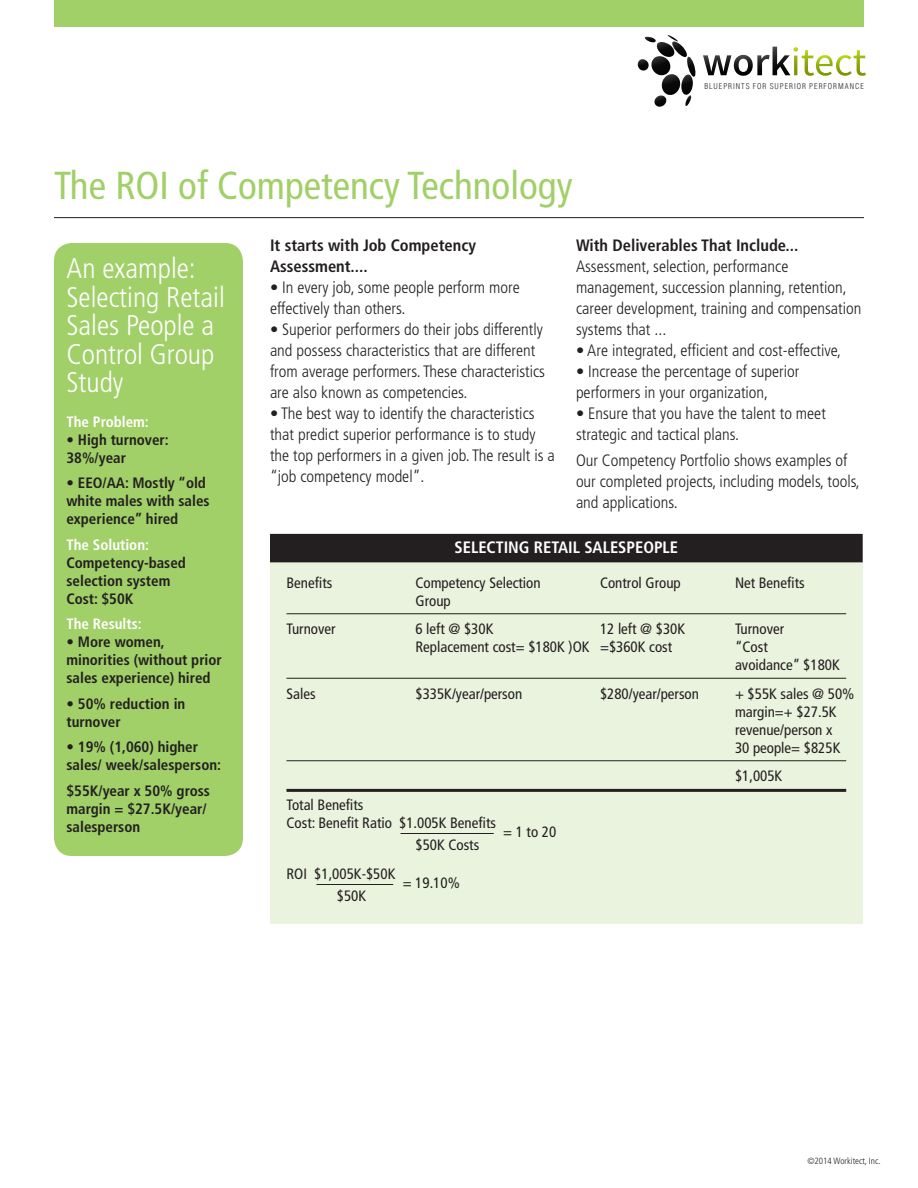
<style>
.page{position:relative;width:918px;height:1188px;background:#fff}
.page>*{position:absolute;margin:0;border:0;box-sizing:border-box;transform-origin:0 0}
.t1{font:condensed 39px "Frutiger";color:#a1cf68}
.t2{font:300 condensed 28.5px/28.5px "Frutiger";color:#fff}
.t3{font:300 condensed 16.5px/21px "Frutiger";color:#231f20}
.t4{font:700 condensed 16.5px/21px "Frutiger";color:#231f20}
.t5{font:700 condensed 16.5px "Frutiger";color:#fff}
.t6{font:condensed 15px/18px "Frutiger";color:#231f20}
.t7{font:700 condensed 15px/18px "Frutiger";color:#231f20}
.t8{font:700 condensed 15px "Frutiger";color:#fff}
.t9{font:300 condensed 9px "Frutiger";color:#231f20}
.t10{font:300 condensed 7.8px "Helvetica";letter-spacing:.125em;color:#231f20}
</style>
<div class="page">
<div style="left:270px;top:561px;width:593px;height:363px;background:#eaf3dd"></div>
<div style="left:54px;top:243px;width:189px;height:613px;background:#a1cf68;border-radius:18px"></div>
<div style="left:54px;top:0;width:810px;height:26px;background:#a1cf68"></div>
<hr style="left:54px;top:217px;width:810px;height:1px;background:#231f20">
<div style="left:270px;top:534px;width:593px;height:28px;background:#231f20"></div>
<hr style="left:286px;top:613px;width:560px;height:1px;background:#231f20">
<hr style="left:286px;top:678px;width:560px;height:1px;background:#231f20">
<hr style="left:286px;top:760px;width:560px;height:1px;background:#231f20">
<hr style="left:286px;top:789px;width:560px;height:3px;background:#231f20">
<hr style="left:400px;top:833px;width:94px;height:1px;background:#231f20">
<hr style="left:316px;top:884px;width:77px;height:1px;background:#231f20">
<svg style="left:638px;top:35px;width:58px;height:72px"></svg>
<svg style="left:703px;top:47px;width:163px;height:29px"></svg>
<h1 class="t1" style="left:54px;top:163px;width:520px">The ROI of Competency Technology</h1>
<p class="t10" style="left:704px;top:82px;width:161px">BLUEPRINTS FOR SUPERIOR PERFORMANCE</p>
<h2 class="t2" style="left:66px;top:255px;width:160px">An example:<br>Selecting Retail<br>Sales People a<br>Control Group<br>Study</h2>
<p class="t8" style="left:66px;top:413px;width:84px">The Problem:</p>
<p class="t7" style="left:66px;top:431px;width:104px">• High turnover:<br>38%/year</p>
<p class="t7" style="left:66px;top:474px;width:145px">• EEO/AA: Mostly “old white males with sales experience” hired</p>
<p class="t8" style="left:66px;top:536px;width:84px">The Solution:</p>
<p class="t7" style="left:66px;top:554px;width:121px">Competency-based selection system<br>Cost: $50K</p>
<p class="t8" style="left:66px;top:615px;width:77px">The Results:</p>
<p class="t7" style="left:66px;top:633px;width:157px">• More women, minorities (without prior sales experience) hired</p>
<p class="t7" style="left:66px;top:695px;width:120px">• 50% reduction in turnover</p>
<p class="t7" style="left:66px;top:738px;width:156px">• 19% (1,060) higher sales/ week/salesperson:</p>
<p class="t7" style="left:66px;top:782px;width:145px">$55K/year x 50% gross margin = $27.5K/year/ salesperson</p>
<p class="t4" style="left:270px;top:235px;width:208px">It starts with Job Competency<br>Assessment....</p>
<p class="t3" style="left:270px;top:277px;width:251px">• In every job, some people perform more effectively than others.</p>
<p class="t3" style="left:270px;top:319px;width:277px">• Superior performers do their jobs differently and possess characteristics that are different from average performers. These characteristics are also known as competencies.</p>
<p class="t3" style="left:270px;top:403px;width:286px">• The best way to identify the characteristics that predict superior performance is to study the top performers in a given job. The result is a “job competency model”.</p>
<p class="t4" style="left:576px;top:235px;width:224px">With Deliverables That Include...</p>
<p class="t3" style="left:576px;top:256px;width:287px">Assessment, selection, performance management, succession planning, retention, career development, training and compensation systems that ...</p>
<p class="t3" style="left:576px;top:340px;width:267px">• Are integrated, efficient and cost-effective,</p>
<p class="t3" style="left:576px;top:361px;width:225px">• Increase the percentage of superior performers in your organization,</p>
<p class="t3" style="left:576px;top:403px;width:251px">• Ensure that you have the talent to meet strategic and tactical plans.</p>
<p class="t3" style="left:576px;top:450px;width:285px">Our Competency Portfolio shows examples of our completed projects, including models, tools, and applications.</p>
<p class="t5" style="left:455px;top:538px;width:225px">SELECTING RETAIL SALESPEOPLE</p>
<p class="t6" style="left:286px;top:574px;width:47px">Benefits</p>
<p class="t6" style="left:416px;top:574px;width:127px">Competency Selection</p>
<p class="t6" style="left:600px;top:574px;width:82px">Control Group</p>
<p class="t6" style="left:735px;top:574px;width:71px">Net Benefits</p>
<p class="t6" style="left:416px;top:592px;width:37px">Group</p>
<p class="t6" style="left:286px;top:620px;width:51px">Turnover</p>
<p class="t6" style="left:416px;top:620px;width:79px">6 left @ $30K</p>
<p class="t6" style="left:600px;top:620px;width:87px">12 left @ $30K</p>
<p class="t6" style="left:735px;top:620px;width:51px">Turnover</p>
<p class="t6" style="left:416px;top:638px;width:258px">Replacement cost= $180K )OK =$360K cost</p>
<p class="t6" style="left:735px;top:638px;width:106px">“Cost<br>avoidance” $180K</p>
<p class="t6" style="left:286px;top:685px;width:31px">Sales</p>
<p class="t6" style="left:416px;top:685px;width:108px">$335K/year/person</p>
<p class="t6" style="left:600px;top:685px;width:101px">$280/year/person</p>
<p class="t6" style="left:735px;top:685px;width:121px">+ $55K sales @ 50% margin=+ $27.5K revenue/person x<br>30 people= $825K</p>
<p class="t6" style="left:735px;top:767px;width:49px">$1,005K</p>
<p class="t6" style="left:286px;top:796px;width:211px">Total Benefits<br>Cost: Benefit Ratio $1.005K Benefits</p>
<p class="t6" style="left:503px;top:823px;width:55px">= 1 to 20</p>
<p class="t6" style="left:416px;top:836px;width:65px">$50K Costs</p>
<p class="t6" style="left:287px;top:865px;width:111px">ROI $1,005K-$50K</p>
<p class="t6" style="left:403px;top:874px;width:59px">= 19.10%</p>
<p class="t6" style="left:337px;top:887px;width:31px">$50K</p>
<p class="t9" style="left:807px;top:1156px;width:75px">©2014 Workitect, Inc.</p>
</div>
